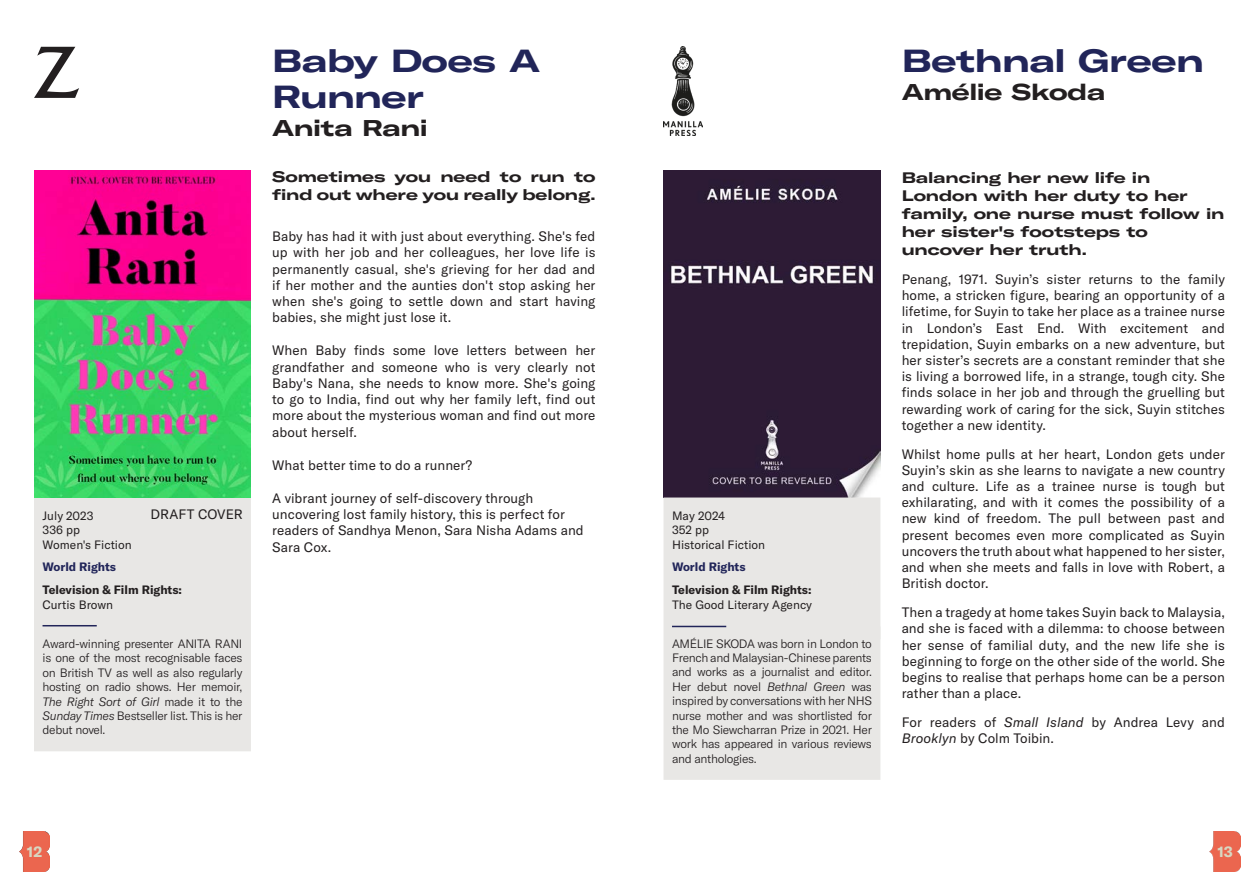
<style>
.page{position:relative;width:1259px;height:893px;background:#fff}
.page>*{position:absolute;margin:0;border:0;box-sizing:border-box;transform-origin:0 0}
.Heading_1{font:31.5px/36px "GT America Exp Bd";letter-spacing:-.015em;color:#212559}
.Heading_2{font:31.5px "GT America Exp Bd";letter-spacing:-.01em;color:#212559}
.Heading_1-2{font:22.5px "GT America Exp Bd";letter-spacing:-.025em;color:#231f20}
.Intro_paragraph{font:15px/18px "GT America Exp Bd";letter-spacing:-.005em;color:#231f20}
.t1{font:700 15px "GT America";color:#d8d7c2}
.Intro_paragraph-2{font:13.5px/16.2px "GT America";letter-spacing:.005em;color:#231f20;text-align:justify}
.Panel__Author_biogra{font:300 12px/14.4px "GT America";letter-spacing:-.025em;color:#231f20;text-align:justify}
.Panel__Text{font:12px/14.4px "GT America";color:#231f20}
.Panel__World_Rights{font:700 12px/14.4px "GT America";color:#231f20}
.Panel__World_Rights-2{font:700 12px "GT America";color:#212559}
.Panel__Heading{font:700 12px "GT America";color:#231f20}
.s1{font-style:italic}
.s2{font-weight:400}
</style>
<div class="page">
<img style="left:1209px;top:831px;width:31px;height:40px">
<img style="left:19px;top:831px;width:31px;height:40px">
<div style="left:34px;top:497px;width:217px;height:254px;background:#e8e7e5"></div>
<hr style="left:43px;top:625px;width:54px;height:1px;background:#212559">
<img style="left:34px;top:170px;width:217px;height:327px">
<img style="left:663px;top:170px;width:217px;height:327px">
<div style="left:663px;top:497px;width:217px;height:283px;background:#e8e7e5"></div>
<div style="left:672px;top:626px;width:208px;height:13px;background:#e8e7e5"></div>
<hr style="left:672px;top:626px;width:54px;height:1px;background:#212559">
<img style="left:663px;top:46px;width:39px;height:90px">
<svg style="left:34px;top:47px;width:45px;height:51px"></svg>
<p class="Intro_paragraph-2" style="left:151px;top:506px;width:94px">DRAFT COVER</p>
<p class="Panel__Text" style="left:43px;top:508px;width:53px">July 2023</p>
<p class="Panel__Text" style="left:43px;top:523px;width:39px">336 pp</p>
<p class="Panel__Text" style="left:43px;top:537px;width:91px">Women's Fiction</p>
<p class="Panel__World_Rights-2" style="left:43px;top:560px;width:75px">World Rights</p>
<p class="Panel__Heading" style="left:43px;top:583px;width:141px">Television &amp; Film Rights:</p>
<p class="Panel__Text" style="left:43px;top:597px;width:72px">Curtis Brown</p>
<p class="Panel__Author_biogra" style="left:43px;top:636px;width:201px">Award-winning presenter ANITA RANI is one of the most recognisable faces on British TV as well as also regularly hosting on radio shows. Her memoir, <span class="s1">The Right Sort of Girl</span> made it to the <span class="s1">Sunday Times</span> Bestseller list. This is her debut novel.</p>
<p class="Heading_1" style="left:272px;top:42px;width:269px">Baby Does A<br>Runner</p>
<p class="Heading_1-2" style="left:272px;top:114px;width:157px">Anita Rani</p>
<p class="Intro_paragraph" style="left:272px;top:167px;width:325px">Sometimes you need to run to find out where you really belong.</p>
<p class="Intro_paragraph-2" style="left:272px;top:228px;width:325px">Baby has had it with just about everything. She's fed up with her job and her colleagues, her love life is permanently casual, she's grieving for her dad and if her mother and the aunties don't stop asking her when she's going to settle down and start having babies, she might just lose it.</p>
<p class="Intro_paragraph-2" style="left:272px;top:343px;width:325px">When Baby finds some love letters between her grandfather and someone who is very clearly not Baby's Nana, she needs to know more. She's going to go to India, find out why her family left, find out more about the mysterious woman and find out more about herself.</p>
<p class="Intro_paragraph-2" style="left:272px;top:457px;width:202px">What better time to do a runner?</p>
<p class="Intro_paragraph-2" style="left:272px;top:490px;width:313px;text-align:left">A vibrant journey of self-discovery through uncovering lost family history, this is perfect for readers of Sandhya Menon, Sara Nisha Adams and Sara Cox.</p>
<p class="Panel__Text" style="left:672px;top:508px;width:55px">May 2024</p>
<p class="Panel__Text" style="left:672px;top:523px;width:95px">352 pp<br>Historical Fiction</p>
<p class="Panel__World_Rights-2" style="left:672px;top:560px;width:75px">World Rights</p>
<p class="Panel__World_Rights" style="left:672px;top:583px;width:142px">Television &amp; Film Rights:<br><span class="s2">The Good Literary Agency</span></p>
<p class="Panel__Author_biogra" style="left:672px;top:636px;width:201px">AMÉLIE SKODA was born in London to French and Malaysian-Chinese parents and works as a journalist and editor.<br>Her debut novel <span class="s1">Bethnal Green</span> was inspired by conversations with her NHS nurse mother and was shortlisted for the Mo Siewcharran Prize in 2021. Her work has appeared in various reviews and anthologies.</p>
<p class="Heading_2" style="left:901px;top:41px;width:304px">Bethnal Green</p>
<p class="Heading_1-2" style="left:901px;top:78px;width:205px">Amélie Skoda</p>
<p class="Intro_paragraph" style="left:901px;top:168px;width:324px">Balancing her new life in<br>London with her duty to her family, one nurse must follow in her sister's footsteps to uncover her truth.</p>
<p class="Intro_paragraph-2" style="left:901px;top:271px;width:325px">Penang, 1971. Suyin’s sister returns to the family home, a stricken figure, bearing an opportunity of a lifetime, for Suyin to take her place as a trainee nurse in London’s East End. With excitement and trepidation, Suyin embarks on a new adventure, but her sister’s secrets are a constant reminder that she is living a borrowed life, in a strange, tough city. She finds solace in her job and through the gruelling but rewarding work of caring for the sick, Suyin stitches together a new identity.</p>
<p class="Intro_paragraph-2" style="left:901px;top:446px;width:325px">Whilst home pulls at her heart, London gets under Suyin’s skin as she learns to navigate a new country and culture. Life as a trainee nurse is tough but exhilarating, and with it comes the possibility of a new kind of freedom. The pull between past and present becomes even more complicated as Suyin uncovers the truth about what happened to her sister, and when she meets and falls in love with Robert, a British doctor.</p>
<p class="Intro_paragraph-2" style="left:901px;top:604px;width:325px">Then a tragedy at home takes Suyin back to Malaysia, and she is faced with a dilemma: to choose between her sense of familial duty, and the new life she is beginning to forge on the other side of the world. She begins to realise that perhaps home can be a person rather than a place.</p>
<p class="Intro_paragraph-2" style="left:901px;top:714px;width:325px">For readers of <span class="s1">Small Island</span> by Andrea Levy and<br><span class="s1">Brooklyn</span> by Colm Toibin.</p>
<p class="t1" style="left:27px;top:842px;width:17px">12</p>
<p class="t1" style="left:1217px;top:842px;width:17px">13</p>
</div>
